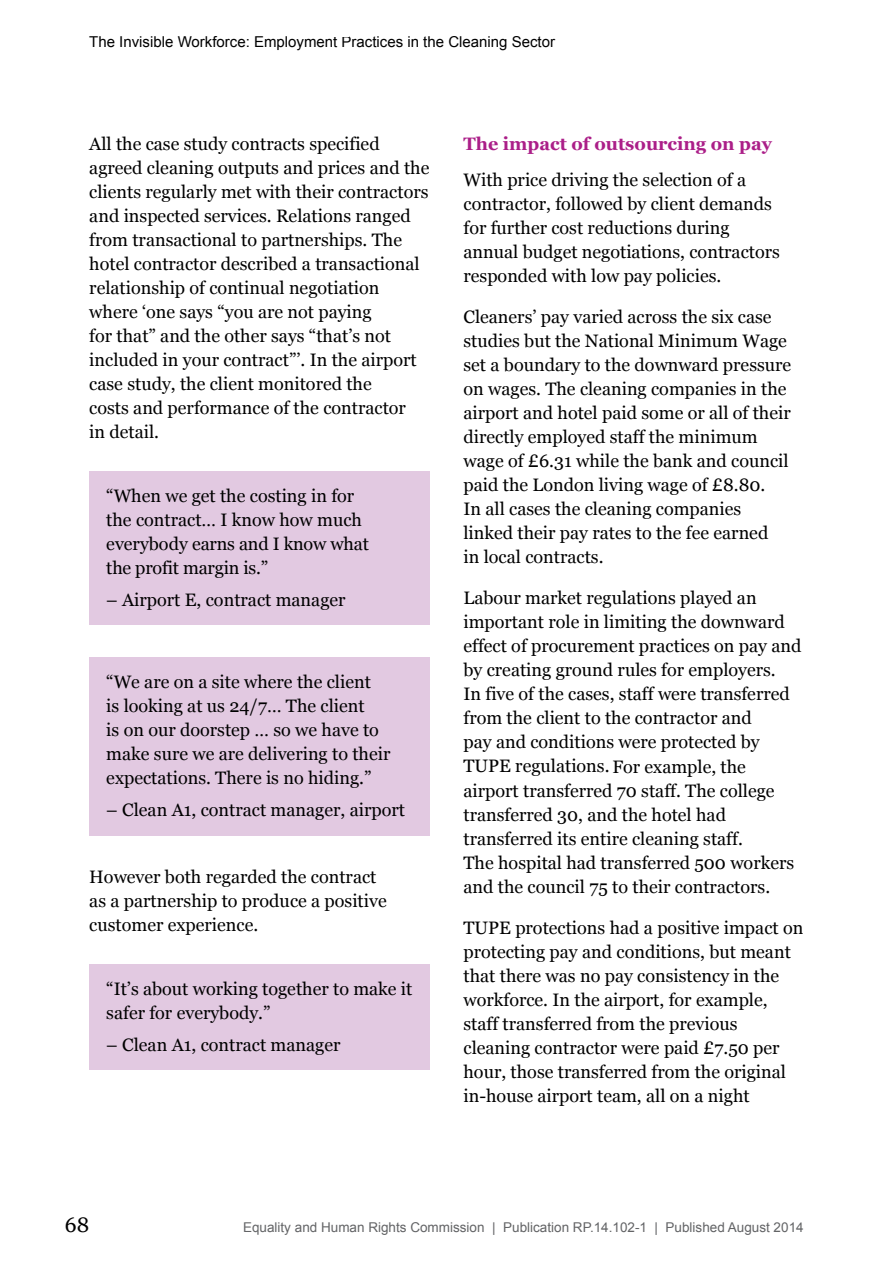
<style>
.page{position:relative;width:893px;height:1263px;background:#fff}
.page>*{position:absolute;margin:0;border:0;box-sizing:border-box;transform-origin:0 0}
.t1{font:21px "Georgia";color:#000}
.t2{font:18px/24px "Georgia";color:#000}
.t3{font:700 18px "Georgia";color:#ab1e88}
.t4{font:15px "Arial";color:#000}
.t5{font:13.5px "Arial";color:#636466}
</style>
<div class="page">
<div style="left:89px;top:471px;width:340px;height:153px;background:#e2c9e1"></div>
<div style="left:89px;top:657px;width:340px;height:179px;background:#e2c9e1"></div>
<div style="left:89px;top:964px;width:340px;height:105px;background:#e2c9e1"></div>
<p class="t4" style="left:89px;top:32px;width:467px">The Invisible Workforce: Employment Practices in the Cleaning Sector</p>
<p class="t2" style="left:89px;top:131px;width:342px">All the case study contracts specified agreed cleaning outputs and prices and the clients regularly met with their contractors and inspected services. Relations ranged from transactional to partnerships. The hotel contractor described a transactional relationship of continual negotiation where ‘one says “you are not paying<br>for that” and the other says “that’s not included in your contract”’. In the airport case study, the client monitored the<br>costs and performance of the contractor<br>in detail.</p>
<p class="t2" style="left:106px;top:483px;width:264px">“When we get the costing in for the contract… I know how much everybody earns and I know what the profit margin is.”</p>
<p class="t2" style="left:106px;top:587px;width:241px">– Airport E, contract manager</p>
<p class="t2" style="left:106px;top:669px;width:286px">“We are on a site where the client<br>is looking at us 24/7… The client<br>is on our doorstep … so we have to make sure we are delivering to their expectations. There is no hiding.”</p>
<p class="t2" style="left:106px;top:797px;width:300px">– Clean A1, contract manager, airport</p>
<p class="t2" style="left:89px;top:864px;width:299px">However both regarded the contract as a partnership to produce a positive customer experience.</p>
<p class="t2" style="left:106px;top:976px;width:308px">“It’s about working together to make it safer for everybody.”</p>
<p class="t2" style="left:106px;top:1032px;width:236px">– Clean A1, contract manager</p>
<p class="t3" style="left:463px;top:130px;width:310px">The impact of outsourcing on pay</p>
<p class="t2" style="left:463px;top:167px;width:318px">With price driving the selection of a contractor, followed by client demands for further cost reductions during annual budget negotiations, contractors responded with low pay policies.</p>
<p class="t2" style="left:463px;top:304px;width:329px">Cleaners’ pay varied across the six case studies but the National Minimum Wage set a boundary to the downward pressure on wages. The cleaning companies in the airport and hotel paid some or all of their directly employed staff the minimum wage of £6.31 while the bank and council paid the London living wage of £8.80.<br>In all cases the cleaning companies linked their pay rates to the fee earned<br>in local contracts.</p>
<p class="t2" style="left:463px;top:585px;width:340px">Labour market regulations played an important role in limiting the downward effect of procurement practices on pay and by creating ground rules for employers.<br>In five of the cases, staff were transferred from the client to the contractor and<br>pay and conditions were protected by TUPE regulations. For example, the airport transferred 70 staff. The college transferred 30, and the hotel had transferred its entire cleaning staff.<br>The hospital had transferred 500 workers and the council 75 to their contractors.</p>
<p class="t2" style="left:463px;top:914px;width:341px">TUPE protections had a positive impact on protecting pay and conditions, but meant that there was no pay consistency in the workforce. In the airport, for example, staff transferred from the previous cleaning contractor were paid £7.50 per hour, those transferred from the original in-house airport team, all on a night</p>
<p class="t1" style="left:65px;top:1210px;width:26px">68</p>
<p class="t5" style="left:243px;top:1219px;width:562px">Equality and Human Rights Commission | Publication RP.14.102-1 | Published August 2014</p>
</div>
